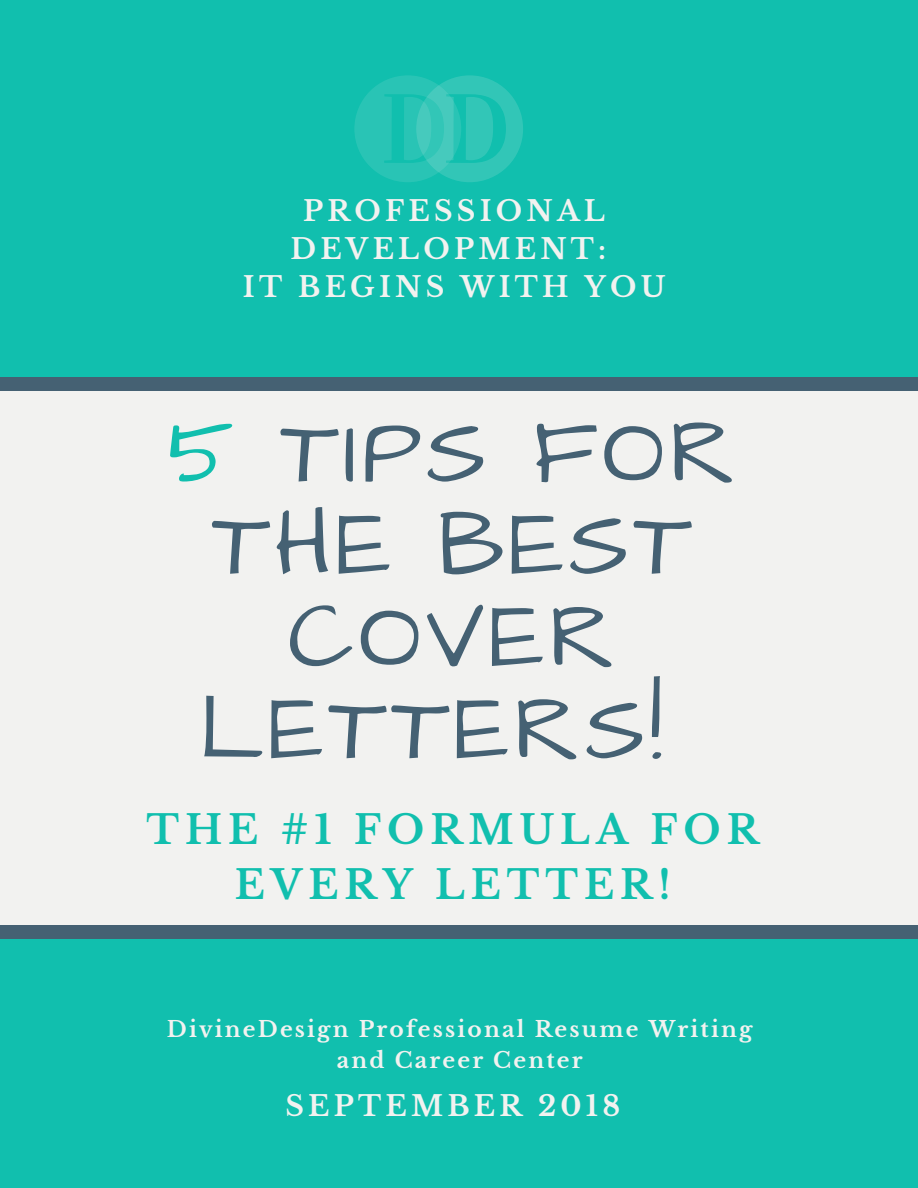
<style>
.page{position:relative;width:918px;height:1188px;background:#11bfae}
.page>*{position:absolute;margin:0;border:0;box-sizing:border-box;transform-origin:0 0}
.t1{font:93.45px/92.2px "Architects Daughter";letter-spacing:.05em;color:#456173;text-align:center}
.t2{font:700 39.45px/55.2px "Libre Baskerville";letter-spacing:.15em;color:#11bfae;text-align:center}
.t3{font:700 28.05px/38.2px "Libre Baskerville";letter-spacing:.15em;color:#f2f2f0;text-align:center}
.t4{font:700 21.75px/30.3px "Libre Baskerville";letter-spacing:.1em;color:#f2f2f0;text-align:center}
.s1{color:#11bfae}
</style>
<div class="page">
<div style="left:0;top:383px;width:918px;height:550px;background:#f2f2f0"></div>
<div style="left:0;top:925px;width:918px;height:13px;background:#456173"></div>
<div style="left:0;top:377px;width:918px;height:13px;background:#456173"></div>
<svg style="left:354px;top:75px;width:169px;height:107px"></svg>
<p class="t3" style="left:243px;top:192px;width:424px">PROFESSIONAL<br>DEVELOPMENT:<br>IT BEGINS WITH YOU</p>
<h1 class="t1" style="left:168px;top:408px;width:570px"><span class="s1">5</span> TIPS FOR<br>THE BEST<br>COVER<br>LETTERS!</h1>
<h2 class="t2" style="left:146px;top:802px;width:614px">THE #1 FORMULA FOR<br>EVERY LETTER!</h2>
<p class="t4" style="left:167px;top:1014px;width:587px">DivineDesign Professional Resume Writing and Career Center</p>
<p class="t3" style="left:286px;top:1087px;width:336px">SEPTEMBER 2018</p>
</div>
